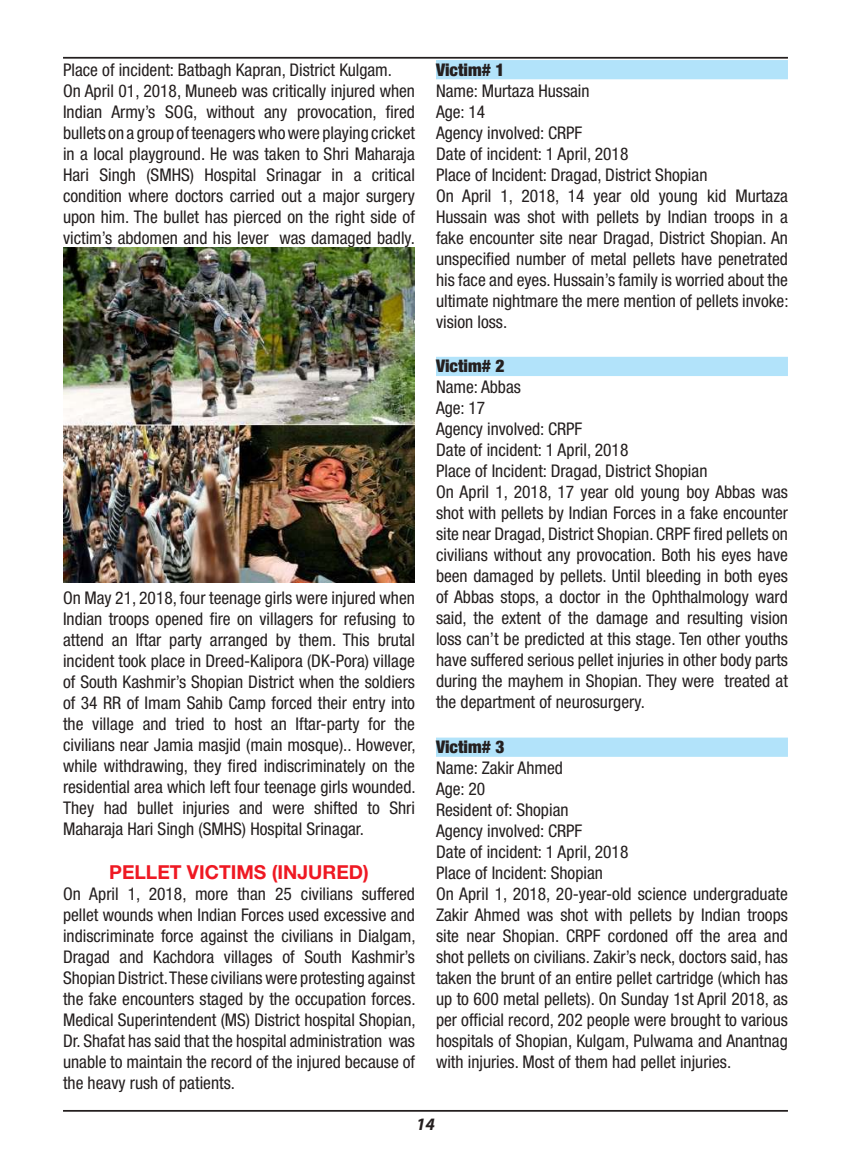
<style>
.page{position:relative;width:851px;height:1166px;background:#fff}
.page>*{position:absolute;margin:0;border:0;box-sizing:border-box;transform-origin:0 0}
.t1{font:700 19.25px "Helvetica Neue LT Std";color:#ef1923}
.t2{font:condensed 17.5px/21px "Helvetica Neue LT Std";color:#241f1f}
.t3{font:900 condensed 17.5px "Helvetica Neue LT Std";color:#241f1f}
.t4{font:italic 700 17.5px "Myriad Pro";color:#241f1f}
</style>
<div class="page">
<hr style="left:63px;top:57px;width:725px;height:2px;background:#241f1f">
<hr style="left:63px;top:1110px;width:725px;height:1px;background:#241f1f">
<img style="left:63px;top:247px;width:352px;height:336px">
<div style="left:436px;top:60px;width:352px;height:19px;background:#b2e3fa"></div>
<div style="left:436px;top:357px;width:352px;height:19px;background:#b2e3fa"></div>
<div style="left:436px;top:737px;width:352px;height:20px;background:#b2e3fa"></div>
<p class="t2" style="left:63px;top:59px;width:353px">Place of incident: Batbagh Kapran, District Kulgam.<br>On April 01, 2018, Muneeb was critically injured when Indian Army’s SOG, without any provocation, fired bullets on a group of teenagers who were playing cricket in a local playground. He was taken to Shri Maharaja Hari Singh (SMHS) Hospital Srinagar in a critical condition where doctors carried out a major surgery upon him. The bullet has pierced on the right side of victim’s abdomen and his lever was damaged badly.</p>
<p class="t2" style="left:63px;top:587px;width:354px;text-align:justify">On May 21, 2018, four teenage girls were injured when Indian troops opened fire on villagers for refusing to attend an Iftar party arranged by them. This brutal incident took place in Dreed-Kalipora (DK-Pora) village of South Kashmir’s Shopian District when the soldiers of 34 RR of Imam Sahib Camp forced their entry into the village and tried to host an Iftar-party for the civilians near Jamia masjid (main mosque).. However, while withdrawing, they fired indiscriminately on the residential area which left four teenage girls wounded.<br>They had bullet injuries and were shifted to Shri Maharaja Hari Singh (SMHS) Hospital Srinagar.</p>
<p class="t1" style="left:109px;top:860px;width:261px">PELLET VICTIMS (INJURED)</p>
<p class="t2" style="left:63px;top:883px;width:354px;text-align:justify">On April 1, 2018, more than 25 civilians suffered pellet wounds when Indian Forces used excessive and indiscriminate force against the civilians in Dialgam, Dragad and Kachdora villages of South Kashmir’s Shopian District. These civilians were protesting against the fake encounters staged by the occupation forces.<br>Medical Superintendent (MS) District hospital Shopian, Dr. Shafat has said that the hospital administration was unable to maintain the record of the injured because of the heavy rush of patients.</p>
<p class="t3" style="left:436px;top:58px;width:70px">Victim# 1</p>
<p class="t2" style="left:436px;top:80px;width:354px">Name: Murtaza Hussain<br>Age: 14<br>Agency involved: CRPF<br>Date of incident: 1 April, 2018<br>Place of Incident: Dragad, District Shopian<br>On April 1, 2018, 14 year old young kid Murtaza Hussain was shot with pellets by Indian troops in a fake encounter site near Dragad, District Shopian. An unspecified number of metal pellets have penetrated his face and eyes. Hussain’s family is worried about the ultimate nightmare the mere mention of pellets invoke: vision loss.</p>
<p class="t3" style="left:436px;top:355px;width:70px">Victim# 2</p>
<p class="t2" style="left:436px;top:376px;width:353px">Name: Abbas<br>Age: 17<br>Agency involved: CRPF<br>Date of incident: 1 April, 2018<br>Place of Incident: Dragad, District Shopian<br>On April 1, 2018, 17 year old young boy Abbas was shot with pellets by Indian Forces in a fake encounter site near Dragad, District Shopian. CRPF fired pellets on civilians without any provocation. Both his eyes have been damaged by pellets. Until bleeding in both eyes of Abbas stops, a doctor in the Ophthalmology ward said, the extent of the damage and resulting vision loss can’t be predicted at this stage. Ten other youths have suffered serious pellet injuries in other body parts during the mayhem in Shopian. They were treated at the department of neurosurgery.</p>
<p class="t3" style="left:436px;top:736px;width:70px">Victim# 3</p>
<p class="t2" style="left:436px;top:757px;width:353px">Name: Zakir Ahmed<br>Age: 20<br>Resident of: Shopian<br>Agency involved: CRPF<br>Date of incident: 1 April, 2018<br>Place of Incident: Shopian<br>On April 1, 2018, 20-year-old science undergraduate Zakir Ahmed was shot with pellets by Indian troops site near Shopian. CRPF cordoned off the area and shot pellets on civilians. Zakir’s neck, doctors said, has taken the brunt of an entire pellet cartridge (which has up to 600 metal pellets). On Sunday 1st April 2018, as per official record, 202 people were brought to various hospitals of Shopian, Kulgam, Pulwama and Anantnag with injuries. Most of them had pellet injuries.</p>
<p class="t4" style="left:416px;top:1112px;width:20px">14</p>
</div>
